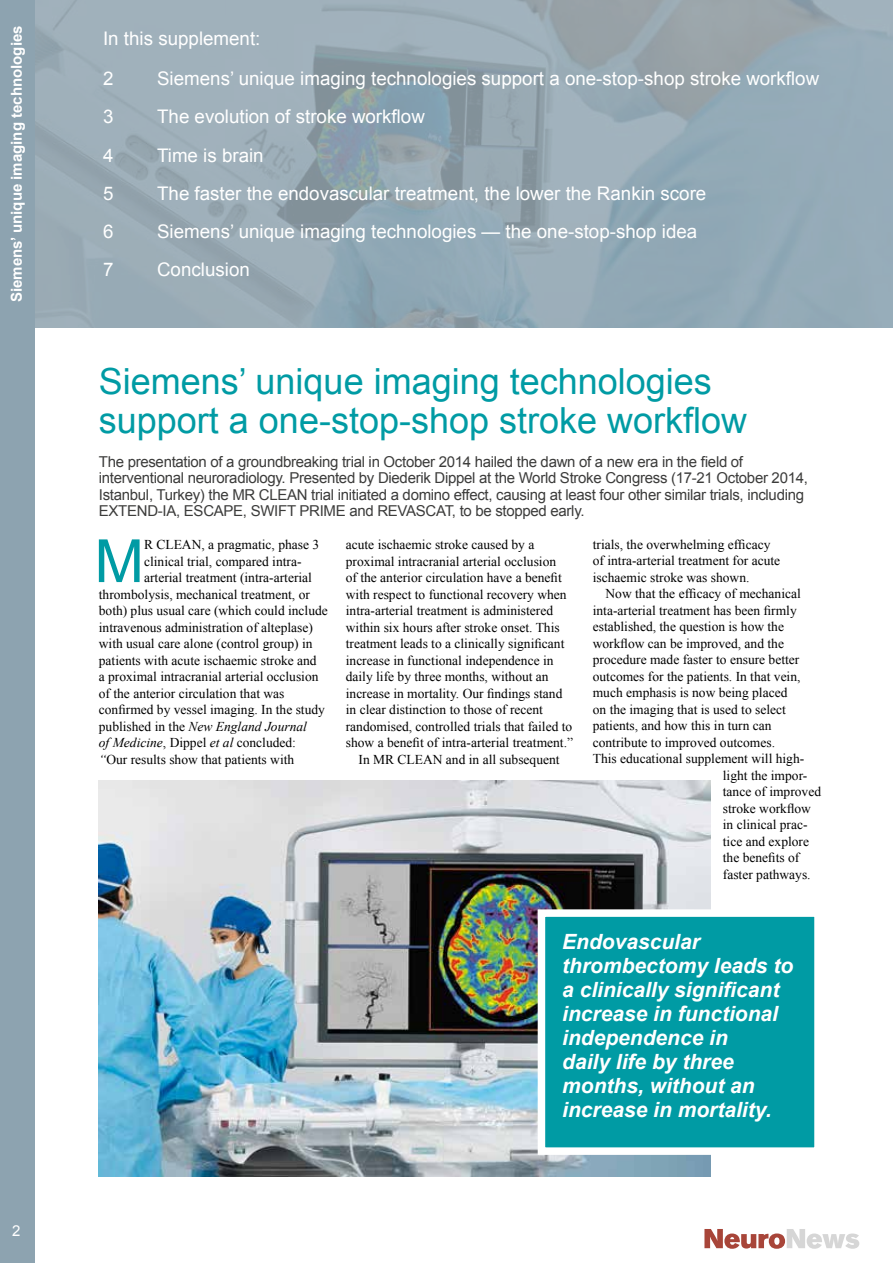
<style>
.page{position:relative;width:893px;height:1263px;background:#fff}
.page>*{position:absolute;margin:0;border:0;box-sizing:border-box;transform-origin:0 0}
.t1{font:59.55px "Arial";color:#009ba4}
.t2{font:36px/39px "Arial";color:#009ba4}
.t3{font:italic 700 21px/24px "Arial";color:#fff}
.t4{font:18.75px/40.5px "Arial";color:#fff}
.t5{font:15px/16.5px "Arial";letter-spacing:-.02em;color:#3c3c3b}
.t6{font:700 15px "Arial";color:#fff}
.t7{font:15px "Arial";color:#fff}
.t8{font:13.5px/16.5px "Times New Roman";color:#000}
.t9{font:italic 13.5px "Times New Roman";color:#000}
.s1{font-style:normal}
.s2{font-style:italic}
</style>
<div class="page">
<svg style="left:704px;top:1229px;width:155px;height:20px"></svg>
<svg style="left:34px;top:0;width:859px;height:327px;fill:#97abb7"></svg>
<div style="left:0;top:0;width:34px;height:1263px;background:#8da3b0"></div>
<img style="left:99px;top:780px;width:611px;height:396px">
<div style="left:541px;top:913px;width:277px;height:238px;background:#009ba4"></div>
<div style="left:538px;top:909px;width:284px;height:246px;border:8px solid #fff"></div>
<p class="t6" style="left:7px;top:302px;width:278px;rotate:-90deg">Siemens’ unique imaging technologies</p>
<p class="t7" style="left:12px;top:1221px;width:10px">2</p>
<h3 class="t4" style="left:103px;top:18px;width:159px">In this supplement:<br>2</h3>
<h3 class="t4" style="left:157px;top:59px;width:664px">Siemens’ unique imaging technologies support a one-stop-shop stroke workflow</h3>
<h3 class="t4" style="left:103px;top:97px;width:12px">3</h3>
<h3 class="t4" style="left:157px;top:97px;width:269px">The evolution of stroke workflow</h3>
<h3 class="t4" style="left:103px;top:135px;width:12px">4</h3>
<h3 class="t4" style="left:157px;top:135px;width:108px">Time is brain</h3>
<h3 class="t4" style="left:103px;top:173px;width:12px">5</h3>
<h3 class="t4" style="left:157px;top:173px;width:551px">The faster the endovascular treatment, the lower the Rankin score</h3>
<h3 class="t4" style="left:103px;top:211px;width:12px">6</h3>
<h3 class="t4" style="left:157px;top:211px;width:542px">Siemens’ unique imaging technologies — the one-stop-shop idea</h3>
<h3 class="t4" style="left:103px;top:249px;width:12px">7</h3>
<h3 class="t4" style="left:157px;top:249px;width:94px">Conclusion</h3>
<h2 class="t2" style="left:99px;top:362px;width:650px">Siemens’ unique imaging technologies support a one-stop-shop stroke workflow</h2>
<p class="t5" style="left:99px;top:453px;width:711px">The presentation of a groundbreaking trial in October 2014 hailed the dawn of a new era in the field of interventional neuroradiology. Presented by Diederik Dippel at the World Stroke Congress (17-21 October 2014, Istanbul, Turkey) the MR CLEAN trial initiated a domino effect, causing at least four other similar trials, including EXTEND-IA, ESCAPE, SWIFT PRIME and REVASCAT, to be stopped early.</p>
<h1 class="t1" style="left:94px;top:522px;width:51px">M</h1>
<p class="t8" style="left:144px;top:536px;width:177px">R CLEAN, a pragmatic, phase 3</p>
<p class="t8" style="left:593px;top:536px;width:189px">trials, the overwhelming efficacy of intra-arterial treatment for acute ischaemic stroke was shown.</p>
<p class="t8" style="left:605px;top:585px;width:197px">Now that the efficacy of mechanical</p>
<p class="t8" style="left:593px;top:602px;width:205px">inta-arterial treatment has been firmly</p>
<p class="t8" style="left:593px;top:618px;width:193px">established, the question is how the</p>
<p class="t8" style="left:593px;top:635px;width:193px">workflow can be improved, and the</p>
<p class="t8" style="left:593px;top:651px;width:208px">procedure made faster to ensure better</p>
<p class="t8" style="left:593px;top:668px;width:209px">outcomes for the patients. In that vein,</p>
<p class="t8" style="left:593px;top:684px;width:196px">much emphasis is now being placed</p>
<p class="t8" style="left:593px;top:701px;width:195px">on the imaging that is used to select</p>
<p class="t8" style="left:593px;top:717px;width:180px">patients, and how this in turn can</p>
<p class="t8" style="left:593px;top:734px;width:184px">contribute to improved outcomes.</p>
<p class="t8" style="left:593px;top:750px;width:213px">This educational supplement will high-</p>
<p class="t8" style="left:723px;top:767px;width:86px">light the impor-</p>
<p class="t8" style="left:723px;top:783px;width:100px">tance of improved</p>
<p class="t8" style="left:723px;top:800px;width:90px">stroke workflow</p>
<p class="t8" style="left:723px;top:816px;width:86px">in clinical prac-</p>
<p class="t8" style="left:723px;top:833px;width:88px">tice and explore</p>
<p class="t8" style="left:723px;top:849px;width:78px">the benefits of</p>
<p class="t8" style="left:723px;top:866px;width:89px">faster pathways.</p>
<p class="t8" style="left:346px;top:536px;width:190px">acute ischaemic stroke caused by a</p>
<p class="t8" style="left:346px;top:552px;width:212px">proximal intracranial arterial occlusion</p>
<p class="t8" style="left:346px;top:569px;width:217px">of the anterior circulation have a benefit</p>
<p class="t8" style="left:346px;top:585px;width:222px">with respect to functional recovery when</p>
<p class="t8" style="left:346px;top:602px;width:209px">intra-arterial treatment is administered</p>
<p class="t8" style="left:346px;top:618px;width:215px">within six hours after stroke onset. This</p>
<p class="t8" style="left:346px;top:635px;width:220px">treatment leads to a clinically significant</p>
<p class="t8" style="left:346px;top:651px;width:209px">increase in functional independence in</p>
<p class="t8" style="left:346px;top:668px;width:204px">daily life by three months, without an</p>
<p class="t8" style="left:346px;top:684px;width:218px">increase in mortality. Our findings stand</p>
<p class="t8" style="left:346px;top:701px;width:199px">in clear distinction to those of recent</p>
<p class="t8" style="left:346px;top:717px;width:228px">randomised, controlled trials that failed to</p>
<p class="t8" style="left:346px;top:734px;width:229px">show a benefit of intra-arterial treatment.”</p>
<p class="t8" style="left:359px;top:750px;width:202px">In MR CLEAN and in all subsequent</p>
<p class="t8" style="left:144px;top:553px;width:159px">clinical trial, compared intra-</p>
<p class="t8" style="left:144px;top:569px;width:169px">arterial treatment (intra-arterial</p>
<p class="t8" style="left:99px;top:586px;width:213px">thrombolysis, mechanical treatment, or</p>
<p class="t8" style="left:99px;top:602px;width:230px">both) plus usual care (which could include</p>
<p class="t8" style="left:99px;top:619px;width:216px">intravenous administration of alteplase)</p>
<p class="t8" style="left:99px;top:635px;width:215px">with usual care alone (control group) in</p>
<p class="t8" style="left:99px;top:652px;width:219px">patients with acute ischaemic stroke and</p>
<p class="t8" style="left:99px;top:668px;width:221px">a proximal intracranial arterial occlusion</p>
<p class="t8" style="left:99px;top:684px;width:187px">of the anterior circulation that was</p>
<p class="t8" style="left:99px;top:701px;width:228px">confirmed by vessel imaging. In the study</p>
<p class="t9" style="left:99px;top:717px;width:210px"><span class="s1">published in the</span> New England Journal</p>
<p class="t8" style="left:99px;top:734px;width:199px"><span class="s2">of Medicine</span>, Dippel <span class="s2">et al</span> concluded:</p>
<p class="t8" style="left:99px;top:750px;width:197px"><span class="s2">“</span>Our results show that patients with</p>
<h3 class="t3" style="left:562px;top:930px;width:233px">Endovascular thrombectomy leads to a clinically significant increase in functional independence in<br>daily life by three months, without an increase in mortality.</h3>
</div>
